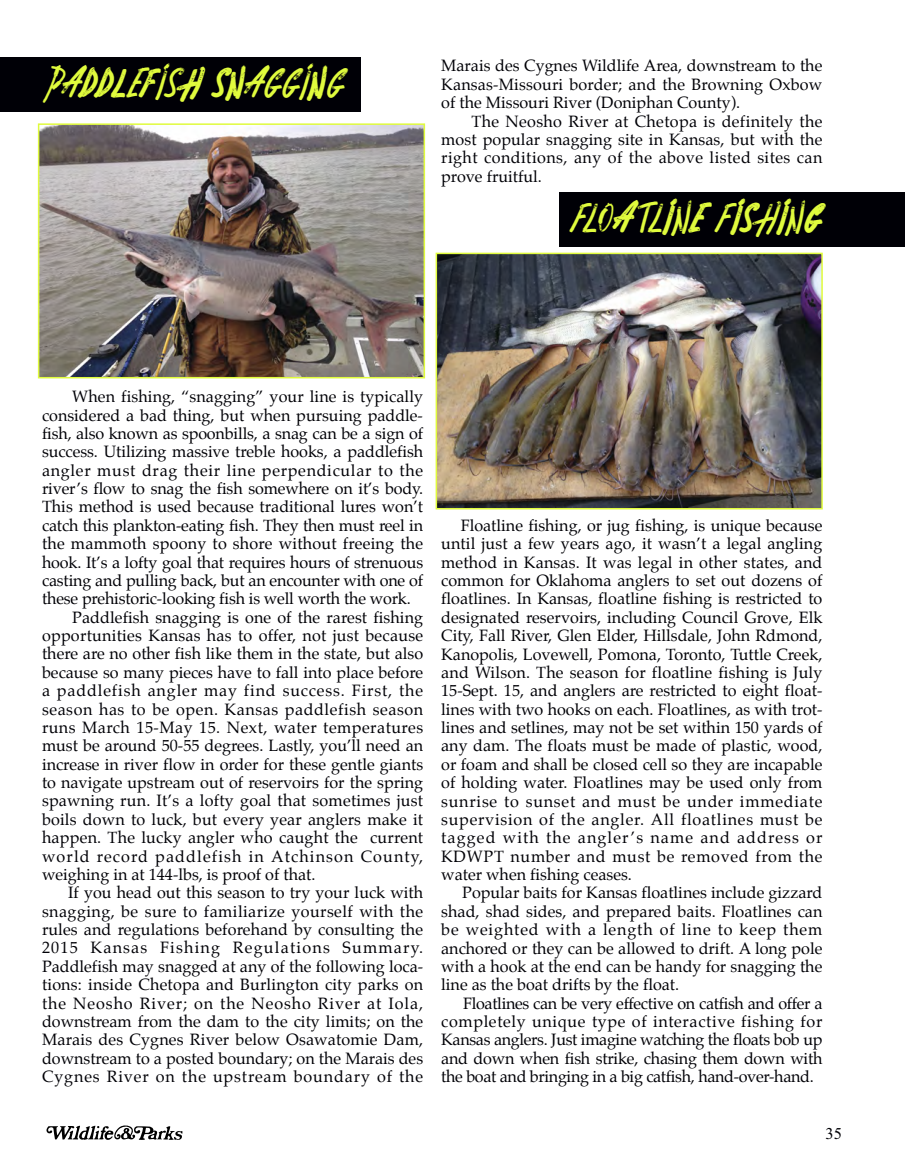
<style>
.page{position:relative;width:905px;height:1175px;background:#fff}
.page>*{position:absolute;margin:0;border:0;box-sizing:border-box;transform-origin:0 0}
.t1{font:45px "Scripton";letter-spacing:-.02em;color:#e0fb3d}
.t2{font:16.5px "Times New Roman";color:#000006}
.t3{font:16.2px "Palatino";color:#000006}
.t4{font:16.2px "Palatino";letter-spacing:.055em;color:#000006}
.t5{font:16.2px "Palatino";letter-spacing:-.02em;color:#000006}
.t6{font:16.2px "Palatino";letter-spacing:.045em;color:#000006}
.t7{font:16.2px "Palatino";letter-spacing:.025em;color:#000006}
.t8{font:16.2px "Palatino";letter-spacing:.04em;color:#000006}
.t9{font:16.2px "Palatino";letter-spacing:.07em;color:#000006}
.t10{font:16.2px "Palatino";letter-spacing:.035em;color:#000006}
.t11{font:16.2px "Palatino";letter-spacing:.03em;color:#000006}
.t12{font:16.2px "Palatino";letter-spacing:.02em;color:#000006}
.t13{font:16.2px "Palatino";letter-spacing:.075em;color:#000006}
</style>
<div class="page">
<img style="left:41px;top:126px;width:381px;height:249px">
<div style="left:38px;top:123px;width:387px;height:255px;border:2px solid #e0fb3d"></div>
<img style="left:438px;top:256px;width:381px;height:250px">
<div style="left:435px;top:253px;width:387px;height:256px;border:2px solid #e0fb3d"></div>
<svg style="left:46px;top:1125px;width:136px;height:15px"></svg>
<div style="left:0;top:58px;width:360px;height:54px;background:#000006"></div>
<div style="left:559px;top:192px;width:345px;height:54px;background:#000006"></div>
<p class="t1" style="left:48px;top:57px;width:300px">PADDLEFISH SNAGGING</p>
<p class="t3" style="left:441px;top:58px;width:382px">Marais des Cygnes Wildlife Area, downstream to the</p>
<p class="t3" style="left:441px;top:76px;width:382px">Kansas-Missouri border; and the Browning Oxbow</p>
<p class="t3" style="left:441px;top:95px;width:300px">of the Missouri River (Doniphan County).</p>
<p class="t12" style="left:471px;top:113px;width:352px">The Neosho River at Chetopa is definitely the</p>
<p class="t3" style="left:441px;top:132px;width:383px">most popular snagging site in Kansas, but with the</p>
<p class="t7" style="left:441px;top:150px;width:383px">right conditions, any of the above listed sites can</p>
<p class="t3" style="left:441px;top:168px;width:102px">prove fruitful.</p>
<p class="t1" style="left:572px;top:192px;width:253px">FLOATLINE FISHING</p>
<p class="t3" style="left:72px;top:389px;width:352px">When fishing, “snagging” your line is typically</p>
<p class="t3" style="left:42px;top:407px;width:382px">considered a bad thing, but when pursuing paddle-</p>
<p class="t3" style="left:42px;top:425px;width:382px">fish, also known as spoonbills, a snag can be a sign of</p>
<p class="t3" style="left:42px;top:444px;width:383px">success. Utilizing massive treble hooks, a paddlefish</p>
<p class="t6" style="left:42px;top:462px;width:382px">angler must drag their line perpendicular to the</p>
<p class="t3" style="left:42px;top:481px;width:382px">river’s flow to snag the fish somewhere on it’s body.</p>
<p class="t3" style="left:42px;top:499px;width:382px">This method is used because traditional lures won’t</p>
<p class="t3" style="left:42px;top:517px;width:382px">catch this plankton-eating fish. They then must reel in</p>
<p class="t3" style="left:42px;top:536px;width:382px">the mammoth spoony to shore without freeing the</p>
<p class="t3" style="left:42px;top:554px;width:382px">hook. It’s a lofty goal that requires hours of strenuous</p>
<p class="t3" style="left:42px;top:572px;width:382px">casting and pulling back, but an encounter with one of</p>
<p class="t3" style="left:42px;top:591px;width:370px">these prehistoric-looking fish is well worth the work.</p>
<p class="t3" style="left:72px;top:609px;width:352px">Paddlefish snagging is one of the rarest fishing</p>
<p class="t3" style="left:42px;top:628px;width:382px">opportunities Kansas has to offer, not just because</p>
<p class="t3" style="left:42px;top:646px;width:382px">there are no other fish like them in the state, but also</p>
<p class="t3" style="left:42px;top:664px;width:382px">because so many pieces have to fall into place before</p>
<p class="t4" style="left:42px;top:683px;width:383px">a paddlefish angler may find success. First, the</p>
<p class="t10" style="left:42px;top:701px;width:382px">season has to be open. Kansas paddlefish season</p>
<p class="t11" style="left:42px;top:719px;width:382px">runs March 15-May 15. Next, water temperatures</p>
<p class="t3" style="left:42px;top:738px;width:382px">must be around 50-55 degrees. Lastly, you’ll need an</p>
<p class="t3" style="left:42px;top:756px;width:382px">increase in river flow in order for these gentle giants</p>
<p class="t3" style="left:42px;top:774px;width:382px">to navigate upstream out of reservoirs for the spring</p>
<p class="t3" style="left:42px;top:793px;width:382px">spawning run. It’s a lofty goal that sometimes just</p>
<p class="t3" style="left:42px;top:811px;width:382px">boils down to luck, but every year anglers make it</p>
<p class="t3" style="left:42px;top:830px;width:382px">happen. The lucky angler who caught the current</p>
<p class="t9" style="left:42px;top:848px;width:382px">world record paddlefish in Atchinson County,</p>
<p class="t3" style="left:42px;top:866px;width:275px">weighing in at 144-lbs, is proof of that.</p>
<p class="t3" style="left:68px;top:885px;width:356px">If you head out this season to try your luck with</p>
<p class="t7" style="left:42px;top:903px;width:382px">snagging, be sure to familiarize yourself with the</p>
<p class="t3" style="left:42px;top:921px;width:382px">rules and regulations beforehand by consulting the</p>
<p class="t13" style="left:42px;top:940px;width:382px">2015 Kansas Fishing Regulations Summary.</p>
<p class="t3" style="left:42px;top:958px;width:382px">Paddlefish may snagged at any of the following loca-</p>
<p class="t3" style="left:42px;top:976px;width:383px">tions: inside Chetopa and Burlington city parks on</p>
<p class="t4" style="left:42px;top:995px;width:382px">the Neosho River; on the Neosho River at Iola,</p>
<p class="t3" style="left:42px;top:1013px;width:383px">downstream from the dam to the city limits; on the</p>
<p class="t3" style="left:42px;top:1032px;width:383px">Marais des Cygnes River below Osawatomie Dam,</p>
<p class="t3" style="left:42px;top:1050px;width:382px">downstream to a posted boundary; on the Marais des</p>
<p class="t4" style="left:42px;top:1068px;width:382px">Cygnes River on the upstream boundary of the</p>
<p class="t3" style="left:461px;top:517px;width:363px">Floatline fishing, or jug fishing, is unique because</p>
<p class="t3" style="left:441px;top:536px;width:382px">until just a few years ago, it wasn’t a legal angling</p>
<p class="t3" style="left:441px;top:554px;width:382px">method in Kansas. It was legal in other states, and</p>
<p class="t3" style="left:441px;top:573px;width:382px">common for Oklahoma anglers to set out dozens of</p>
<p class="t3" style="left:441px;top:591px;width:382px">floatlines. In Kansas, floatline fishing is restricted to</p>
<p class="t3" style="left:441px;top:609px;width:382px">designated reservoirs, including Council Grove, Elk</p>
<p class="t3" style="left:441px;top:628px;width:382px">City, Fall River, Glen Elder, Hillsdale, John Rdmond,</p>
<p class="t3" style="left:441px;top:646px;width:382px">Kanopolis, Lovewell, Pomona, Toronto, Tuttle Creek,</p>
<p class="t3" style="left:441px;top:664px;width:383px">and Wilson. The season for floatline fishing is July</p>
<p class="t3" style="left:441px;top:683px;width:382px">15-Sept. 15, and anglers are restricted to eight float-</p>
<p class="t3" style="left:441px;top:701px;width:382px">lines with two hooks on each. Floatlines, as with trot-</p>
<p class="t3" style="left:441px;top:719px;width:382px">lines and setlines, may not be set within 150 yards of</p>
<p class="t3" style="left:441px;top:738px;width:382px">any dam. The floats must be made of plastic, wood,</p>
<p class="t3" style="left:441px;top:756px;width:382px">or foam and shall be closed cell so they are incapable</p>
<p class="t3" style="left:441px;top:775px;width:382px">of holding water. Floatlines may be used only from</p>
<p class="t6" style="left:441px;top:793px;width:382px">sunrise to sunset and must be under immediate</p>
<p class="t6" style="left:441px;top:811px;width:382px">supervision of the angler. All floatlines must be</p>
<p class="t9" style="left:441px;top:830px;width:382px">tagged with the angler’s name and address or</p>
<p class="t8" style="left:441px;top:848px;width:382px">KDWPT number and must be removed from the</p>
<p class="t3" style="left:441px;top:866px;width:192px">water when fishing ceases.</p>
<p class="t3" style="left:462px;top:885px;width:361px">Popular baits for Kansas floatlines include gizzard</p>
<p class="t3" style="left:441px;top:903px;width:382px">shad, shad sides, and prepared baits. Floatlines can</p>
<p class="t4" style="left:441px;top:922px;width:382px">be weighted with a length of line to keep them</p>
<p class="t3" style="left:441px;top:940px;width:382px">anchored or they can be allowed to drift. A long pole</p>
<p class="t3" style="left:441px;top:958px;width:382px">with a hook at the end can be handy for snagging the</p>
<p class="t3" style="left:441px;top:977px;width:239px">line as the boat drifts by the float.</p>
<p class="t5" style="left:463px;top:995px;width:361px">Floatlines can be very effective on catfish and offer a</p>
<p class="t8" style="left:441px;top:1013px;width:382px">completely unique type of interactive fishing for</p>
<p class="t5" style="left:441px;top:1032px;width:382px">Kansas anglers. Just imagine watching the floats bob up</p>
<p class="t3" style="left:441px;top:1050px;width:383px">and down when fish strike, chasing them down with</p>
<p class="t5" style="left:441px;top:1068px;width:374px">the boat and bringing in a big catfish, hand-over-hand.</p>
<p class="t2" style="left:825px;top:1123px;width:18px">35</p>
</div>
